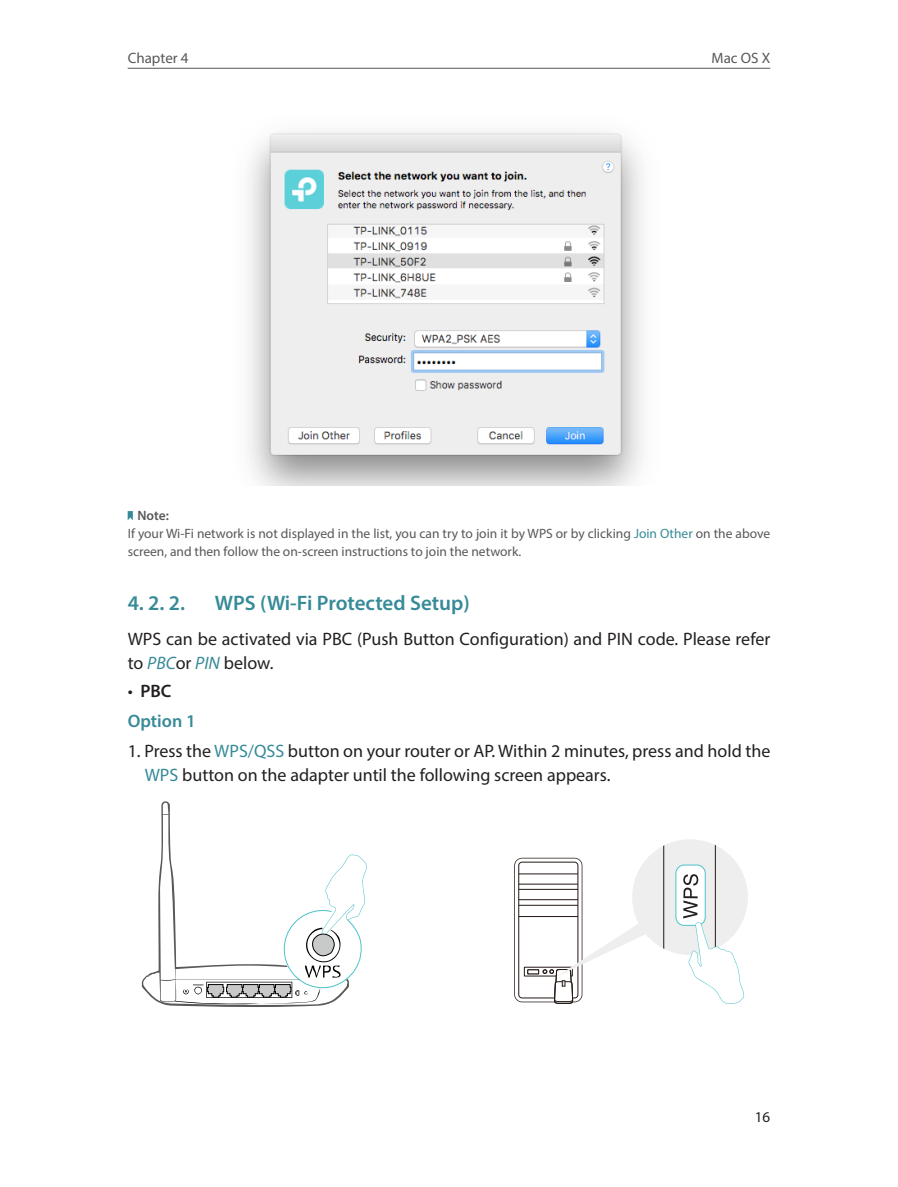
<style>
.page{position:relative;width:898px;height:1187px;background:#fff}
.page>*{position:absolute;margin:0;border:0;box-sizing:border-box;transform-origin:0 0}
.t1{font:600 21px "Myriad Pro";color:#378a98}
.t2{font:18px/24px "Myriad Pro";color:#231f20}
.t3{font:600 18px/30px "Myriad Pro";color:#378a98}
.t4{font:15px "Myriad Pro";color:#57585a}
.t5{font:15px "Myriad Pro";color:#231f20}
.t6{font:13.5px/18px "Myriad Pro";color:#57585a}
.s1{font-weight:600}
.s2{color:#378a98}
.s3{font-style:italic;color:#378a98}
.s4{font-weight:400;color:#231f20}
.s5{color:#231f20}
</style>
<div class="page">
<hr style="left:128px;top:68px;width:642px;height:1px;background:#57585a">
<img style="left:249px;top:132px;width:394px;height:353px">
<svg style="left:128px;top:511px;width:5px;height:9px"></svg>
<svg style="left:142px;top:801px;width:225px;height:205px"></svg>
<svg style="left:514px;top:839px;width:234px;height:165px"></svg>
<p class="t4" style="left:128px;top:48px;width:62px">Chapter 4</p>
<p class="t4" style="left:711px;top:48px;width:60px">Mac OS X</p>
<p class="t6" style="left:128px;top:506px;width:643px;text-indent:10px"><span class="s1">Note:<br></span>If your Wi-Fi network is not displayed in the list, you can try to join it by WPS or by clicking <span class="s2">Join Other</span> on the above screen, and then follow the on-screen instructions to join the network.</p>
<p class="t1" style="left:128px;top:590px;width:56px">4. 2. 2.</p>
<p class="t1" style="left:215px;top:590px;width:256px">WPS (Wi-Fi Protected Setup)</p>
<p class="t2" style="left:128px;top:626px;width:644px">WPS can be activated via PBC (Push Button Configuration) and PIN code. Please refer to <span class="s3">PBC</span>or <span class="s3">PIN</span> below.</p>
<p class="t3" style="left:128px;top:675px;width:70px"><span class="s4">•</span> <span class="s5">PBC<br></span>Option 1</p>
<p class="t2" style="left:145px;top:738px;width:627px;text-indent:-17px">1. Press the <span class="s2">WPS/QSS</span> button on your router or AP. Within 2 minutes, press and hold the<br><span class="s2">WPS</span> button on the adapter until the following screen appears.</p>
<p class="t5" style="left:754px;top:1107px;width:17px">16</p>
</div>
